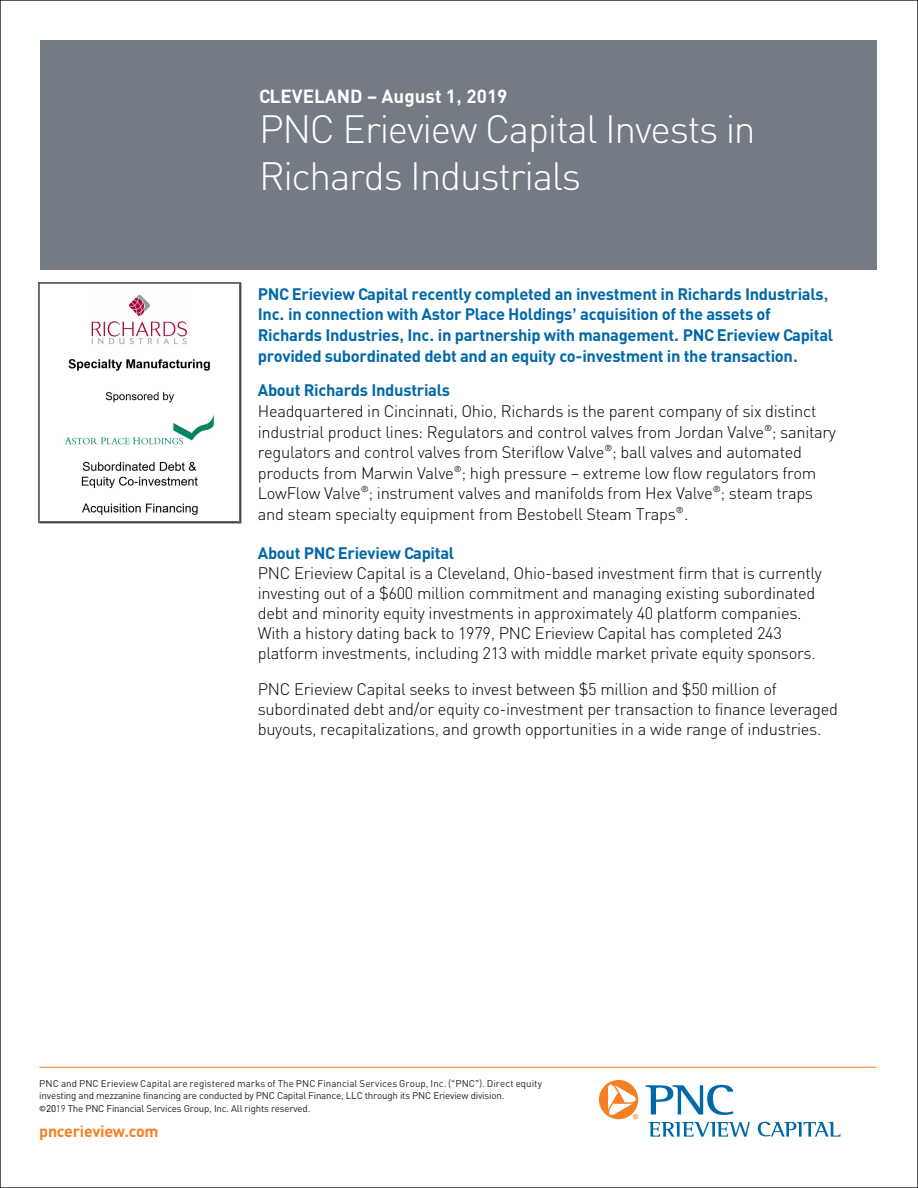
<style>
.page{position:relative;width:918px;height:1188px;background:#fff}
.page>*{position:absolute;margin:0;border:0;box-sizing:border-box;transform-origin:0 0}
.t1{font:39px/46.8px "PNC Sans Regular";letter-spacing:-.035em;color:#fff}
.t2{font:18.75px "PNC Sans Bold";color:#fff}
.t3{font:16.5px/20.1px "PNC Sans Regular";letter-spacing:-.02em;color:#000}
.t4{font:16.5px/20.7px "PNC Sans Bold";letter-spacing:-.02em;color:#0068a9}
.t5{font:700 16.05px "PNC Sans";letter-spacing:-.02em;color:#f48026}
.t6{font:9.75px/12.8px "PNC Sans";letter-spacing:-.02em;color:#231f20}
.s1{font-family:"PNC Sans";font-weight:700}
.s2{color:#000}
.s3{font-family:"PNC Sans Regular";color:#000}
</style>
<div class="page">
<div style="left:40px;top:41px;width:838px;height:229px;background:#757b84"></div>
<img style="left:38px;top:283px;width:203px;height:240px">
<hr style="left:39px;top:1067px;width:837px;height:1px;background:#f48026">
<svg style="left:645px;top:1085px;width:88px;height:30px"></svg>
<svg style="left:599px;top:1080px;width:39px;height:39px"></svg>
<svg style="left:648px;top:1122px;width:102px;height:15px"></svg>
<svg style="left:758px;top:1122px;width:82px;height:15px"></svg>
<p class="t2" style="left:259px;top:83px;width:250px">CLEVELAND <span class="s1">–</span> August 1, 2019</p>
<h1 class="t1" style="left:259px;top:105px;width:498px">PNC Erieview Capital Invests in<br>Richards Industrials</h1>
<p class="t4" style="left:258px;top:283px;width:577px">PNC Erieview Capital recently completed an investment in Richards Industrials, Inc. in connection with Astor Place Holdings’ acquisition of the assets of Richards Industries, Inc. in partnership with management. PNC Erieview Capital provided subordinated debt and an equity co-investment in the transaction.</p>
<h2 class="t4" style="left:258px;top:380px;width:194px">About Richards Industrials</h2>
<p class="t3" style="left:258px;top:400px;width:580px;line-height:20.7px">Headquartered in Cincinnati, Ohio, Richards is the parent company of six distinct industrial product lines: Regulators and control valves from Jordan Valve®; sanitary regulators and control valves from Steriflow Valve®; ball valves and automated products from Marwin Valve®; high pressure – extreme low flow regulators from LowFlow Valve®; instrument valves and manifolds from Hex Valve®; steam traps and steam specialty equipment from Bestobell Steam Traps®.</p>
<h2 class="t4" style="left:258px;top:543px;width:198px">About PNC Erieview Capital</h2>
<p class="t3" style="left:258px;top:562px;width:566px">PNC Erieview Capital is a Cleveland, Ohio-based investment firm that is currently investing out of a $600 million commitment and managing existing subordinated debt and minority equity investments in approximately 40 platform companies.<br>With a history dating back to 1979, PNC Erieview Capital has completed 243 platform investments, including 213 with middle market private equity sponsors.</p>
<p class="t3" style="left:258px;top:679px;width:582px">PNC Erieview Capital seeks to invest between $5 million and $50 million of subordinated debt and/or equity co-investment per transaction to finance leveraged buyouts, recapitalizations, and growth opportunities in a wide range of industries.</p>
<p class="t6" style="left:39px;top:1077px;width:504px">PNC and PNC Erieview Capital are registered marks of The PNC Financial Services Group, Inc. (“PNC”). Direct equity investing and mezzanine financing are conducted by PNC Capital Finance, LLC through its PNC Erieview division.</p>
<p class="t6" style="left:39px;top:1101px;width:273px"><span class="s2">©20</span><span class="s3">19</span> The PNC Financial Services Group, Inc. All rights reserved.</p>
<p class="t5" style="left:39px;top:1121px;width:121px">pncerieview.com</p>
</div>
